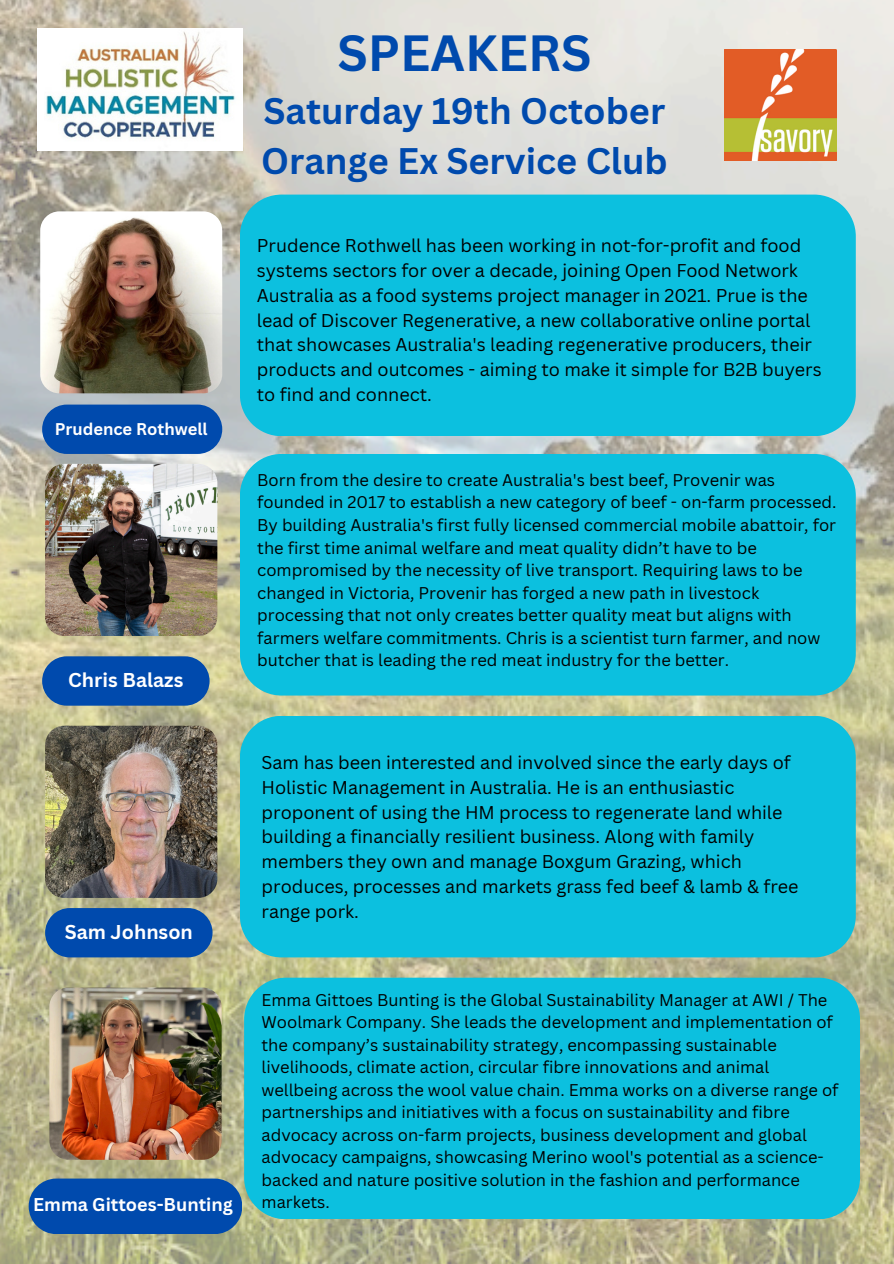
<style>
.page{position:relative;width:894px;height:1264px;background:#fff}
.page>*{position:absolute;margin:0;border:0;box-sizing:border-box;transform-origin:0 0}
.t1{font:700 49.5px "Canva Sans";color:#004aad}
.t2{font:700 36px/49.5px "Canva Sans";color:#004aad}
.t3{font:700 19.5px "Canva Sans";color:#fff}
.t4{font:18px/24.8px "Canva Sans";color:#000}
.t5{font:700 18px "Canva Sans";color:#fff}
.t6{font:16.5px/22.5px "Canva Sans";color:#000}
.t7{font:700 16.5px "Canva Sans";color:#fff}
</style>
<div class="page">
<img style="left:0;top:0;width:893px;height:1263px">
<img style="left:38px;top:28px;width:204px;height:122px">
<div style="left:29px;top:1178px;width:213px;height:56px;background:#004aad;border-radius:28px"></div>
<div style="left:244px;top:977px;width:615px;height:242px;background:#0cc0df"></div>
<img style="left:49px;top:987px;width:172px;height:172px;border-radius:19px">
<div style="left:240px;top:454px;width:615px;height:241px;background:#0cc0df"></div>
<div style="left:42px;top:656px;width:167px;height:49px;background:#004aad;border-radius:25px"></div>
<img style="left:45px;top:464px;width:172px;height:172px;border-radius:19px">
<div style="left:240px;top:715px;width:615px;height:242px;background:#0cc0df"></div>
<div style="left:45px;top:908px;width:167px;height:49px;background:#004aad;border-radius:25px"></div>
<img style="left:45px;top:725px;width:172px;height:172px;border-radius:19px">
<img style="left:724px;top:49px;width:111px;height:112px">
<div style="left:240px;top:194px;width:615px;height:242px;background:#0cc0df"></div>
<div style="left:42px;top:404px;width:180px;height:50px;background:#004aad;border-radius:25px"></div>
<img style="left:40px;top:211px;width:182px;height:182px;border-radius:19px">
<h2 class="t7" style="left:55px;top:417px;width:154px">Prudence Rothwell</h2>
<p class="t3" style="left:68px;top:666px;width:116px">Chris Balazs</p>
<p class="t1" style="left:337px;top:18px;width:255px">SPEAKERS</p>
<p class="t2" style="left:261px;top:85px;width:408px">Saturday 19th October<br>Orange Ex Service Club</p>
<p class="t4" style="left:257px;top:233px;width:566px">Prudence Rothwell has been working in not-for-profit and food systems sectors for over a decade, joining Open Food Network Australia as a food systems project manager in 2021. Prue is the lead of Discover Regenerative, a new collaborative online portal that showcases Australia's leading regenerative producers, their products and outcomes - aiming to make it simple for B2B buyers to find and connect.</p>
<h4 class="t6" style="left:257px;top:468px;width:580px">Born from the desire to create Australia's best beef, Provenir was founded in 2017 to establish a new category of beef - on-farm processed.<br>By building Australia's first fully licensed commercial mobile abattoir, for the first time animal welfare and meat quality didn’t have to be compromised by the necessity of live transport. Requiring laws to be changed in Victoria, Provenir has forged a new path in livestock processing that not only creates better quality meat but aligns with farmers welfare commitments. Chris is a scientist turn farmer, and now butcher that is leading the red meat industry for the better.</h4>
<p class="t3" style="left:65px;top:917px;width:129px">Sam Johnson</p>
<h3 class="t5" style="left:33px;top:1191px;width:201px">Emma Gittoes-Bunting</h3>
<h2 class="t4" style="left:261px;top:749px;width:538px">Sam has been interested and involved since the early days of Holistic Management in Australia. He is an enthusiastic proponent of using the HM process to regenerate land while building a financially resilient business. Along with family members they own and manage Boxgum Grazing, which produces, processes and markets grass fed beef &amp; lamb &amp; free range pork.</h2>
<p class="t6" style="left:261px;top:987px;width:578px">Emma Gittoes Bunting is the Global Sustainability Manager at AWI / The Woolmark Company. She leads the development and implementation of the company’s sustainability strategy, encompassing sustainable livelihoods, climate action, circular fibre innovations and animal wellbeing across the wool value chain. Emma works on a diverse range of partnerships and initiatives with a focus on sustainability and fibre advocacy across on-farm projects, business development and global advocacy campaigns, showcasing Merino wool's potential as a science&shy;backed and nature positive solution in the fashion and performance markets.</p>
</div>
